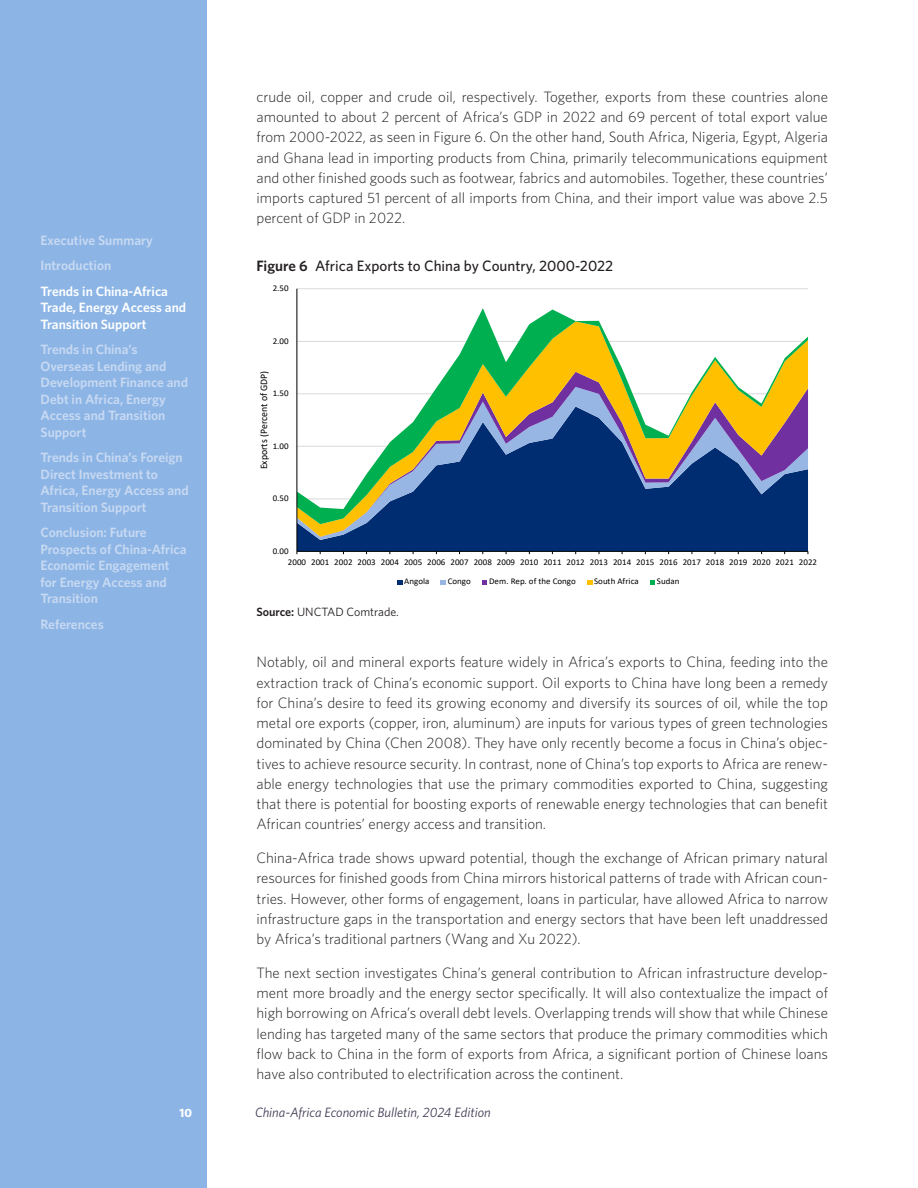
<style>
.page{position:relative;width:918px;height:1188px;background:#fff}
.page>*{position:absolute;margin:0;border:0;box-sizing:border-box;transform-origin:0 0}
.t1{font:300 15px/20.2px "Whitney";color:#231f20;text-align:justify}
.FIG_TABLE{font:500 15px "Whitney";color:#231f20}
.toc_mini{font:600 13.5px/16.5px "Whitney";color:#c8d9f2}
.toc_mini_highlight{font:600 13.5px/16.5px "Whitney";color:#fff}
.t2{font:italic 13.5px "Whitney";color:#433a54}
.SOURCE{font:12px "Whitney";color:#231f20}
.t3{font:700 12px "Whitney";color:#fff}
.t4{font:10.05px "Calibri";color:#000}
.t5{font:8.7px "Calibri";letter-spacing:.005em;color:#000}
.s1{font-weight:600}
</style>
<div class="page">
<div style="left:0;top:0;width:207px;height:1188px;background:#8cb5e5"></div>
<hr style="left:297px;top:288px;width:511px;height:1px;background:#d9d9d9">
<svg style="left:298px;top:540px;width:510px;height:11px;background:#002c70"></svg>
<svg style="left:298px;top:524px;width:510px;height:13px;background:#123970"></svg>
<svg style="left:298px;top:308px;width:510px;height:216px"></svg>
<hr style="left:297px;top:289px;width:1px;height:262px;background:#000">
<hr style="left:297px;top:551px;width:511px;height:1px;background:#000">
<svg style="left:397px;top:580px;width:5px;height:5px"></svg>
<svg style="left:441px;top:580px;width:5px;height:5px"></svg>
<svg style="left:482px;top:580px;width:5px;height:5px"></svg>
<svg style="left:587px;top:580px;width:5px;height:5px"></svg>
<svg style="left:650px;top:580px;width:5px;height:5px"></svg>
<p class="toc_mini" style="left:40px;top:232px;width:114px">Executive Summary</p>
<p class="toc_mini" style="left:40px;top:257px;width:72px">Introduction</p>
<p class="toc_mini_highlight" style="left:40px;top:283px;width:147px">Trends in China-Africa<br>Trade, Energy Access and<br>Transition Support</p>
<p class="toc_mini" style="left:40px;top:341px;width:149px">Trends in China’s<br>Overseas Lending and<br>Development Finance and<br>Debt in Africa, Energy<br>Access and Transition<br>Support</p>
<p class="toc_mini" style="left:40px;top:449px;width:150px">Trends in China’s Foreign<br>Direct Investment to<br>Africa, Energy Access and<br>Transition Support</p>
<p class="toc_mini" style="left:40px;top:524px;width:148px">Conclusion: Future<br>Prospects of China-Africa<br>Economic Engagement for Energy Access and<br>Transition</p>
<p class="toc_mini" style="left:40px;top:616px;width:65px">References</p>
<p class="t1" style="left:256px;top:86px;width:573px">crude oil, copper and crude oil, respectively. Together, exports from these countries alone amounted to about 2 percent of Africa’s GDP in 2022 and 69 percent of total export value from 2000-2022, as seen in Figure 6. On the other hand, South Africa, Nigeria, Egypt, Algeria and Ghana lead in importing products from China, primarily telecommunications equipment and other finished goods such as footwear, fabrics and automobiles. Together, these countries’ imports captured 51 percent of all imports from China, and their import value was above 2.5 percent of GDP in 2022.</p>
<p class="FIG_TABLE" style="left:256px;top:256px;width:358px"><span class="s1">Figure 6</span> Africa Exports to China by Country, 2000-2022</p>
<p class="t5" style="left:273px;top:282px;width:17px">2.50</p>
<p class="t5" style="left:273px;top:335px;width:17px">2.00</p>
<p class="t4" style="left:257px;top:469px;width:100px;rotate:-90deg">Exports (Percent of GDP)</p>
<p class="t5" style="left:273px;top:387px;width:17px">1.50</p>
<p class="t5" style="left:273px;top:440px;width:17px">1.00</p>
<p class="t5" style="left:273px;top:492px;width:17px">0.50</p>
<p class="t5" style="left:273px;top:545px;width:17px">0.00</p>
<p class="t5" style="left:288px;top:556px;width:531px">2000 2001 2002 2003 2004 2005 2006 2007 2008 2009 2010 2011 2012 2013 2014 2015 2016 2017 2018 2019 2020 2021 2022</p>
<p class="t5" style="left:404px;top:576px;width:27px">Angola</p>
<p class="t5" style="left:448px;top:576px;width:25px">Congo</p>
<p class="t5" style="left:489px;top:576px;width:88px">Dem. Rep. of the Congo</p>
<p class="t5" style="left:594px;top:576px;width:46px">South Africa</p>
<p class="t5" style="left:657px;top:576px;width:24px">Sudan</p>
<p class="SOURCE" style="left:256px;top:604px;width:144px"><span class="s1">Source:</span> UNCTAD Comtrade.</p>
<p class="t1" style="left:256px;top:652px;width:573px">Notably, oil and mineral exports feature widely in Africa’s exports to China, feeding into the extraction track of China’s economic support. Oil exports to China have long been a remedy for China’s desire to feed its growing economy and diversify its sources of oil, while the top metal ore exports (copper, iron, aluminum) are inputs for various types of green technologies dominated by China (Chen 2008). They have only recently become a focus in China’s objec&shy;tives to achieve resource security. In contrast, none of China’s top exports to Africa are renew&shy;able energy technologies that use the primary commodities exported to China, suggesting that there is potential for boosting exports of renewable energy technologies that can benefit African countries’ energy access and transition.</p>
<p class="t1" style="left:256px;top:847px;width:573px">China-Africa trade shows upward potential, though the exchange of African primary natural resources for finished goods from China mirrors historical patterns of trade with African coun&shy;tries. However, other forms of engagement, loans in particular, have allowed Africa to narrow infrastructure gaps in the transportation and energy sectors that have been left unaddressed by Africa’s traditional partners (Wang and Xu 2022).</p>
<p class="t1" style="left:256px;top:962px;width:573px">The next section investigates China’s general contribution to African infrastructure develop&shy;ment more broadly and the energy sector specifically. It will also contextualize the impact of high borrowing on Africa’s overall debt levels. Overlapping trends will show that while Chinese lending has targeted many of the same sectors that produce the primary commodities which flow back to China in the form of exports from Africa, a significant portion of Chinese loans have also contributed to electrification across the continent.</p>
<p class="t3" style="left:180px;top:1105px;width:14px">10</p>
<p class="t2" style="left:255px;top:1103px;width:237px">China-Africa Economic Bulletin, 2024 Edition</p>
</div>
